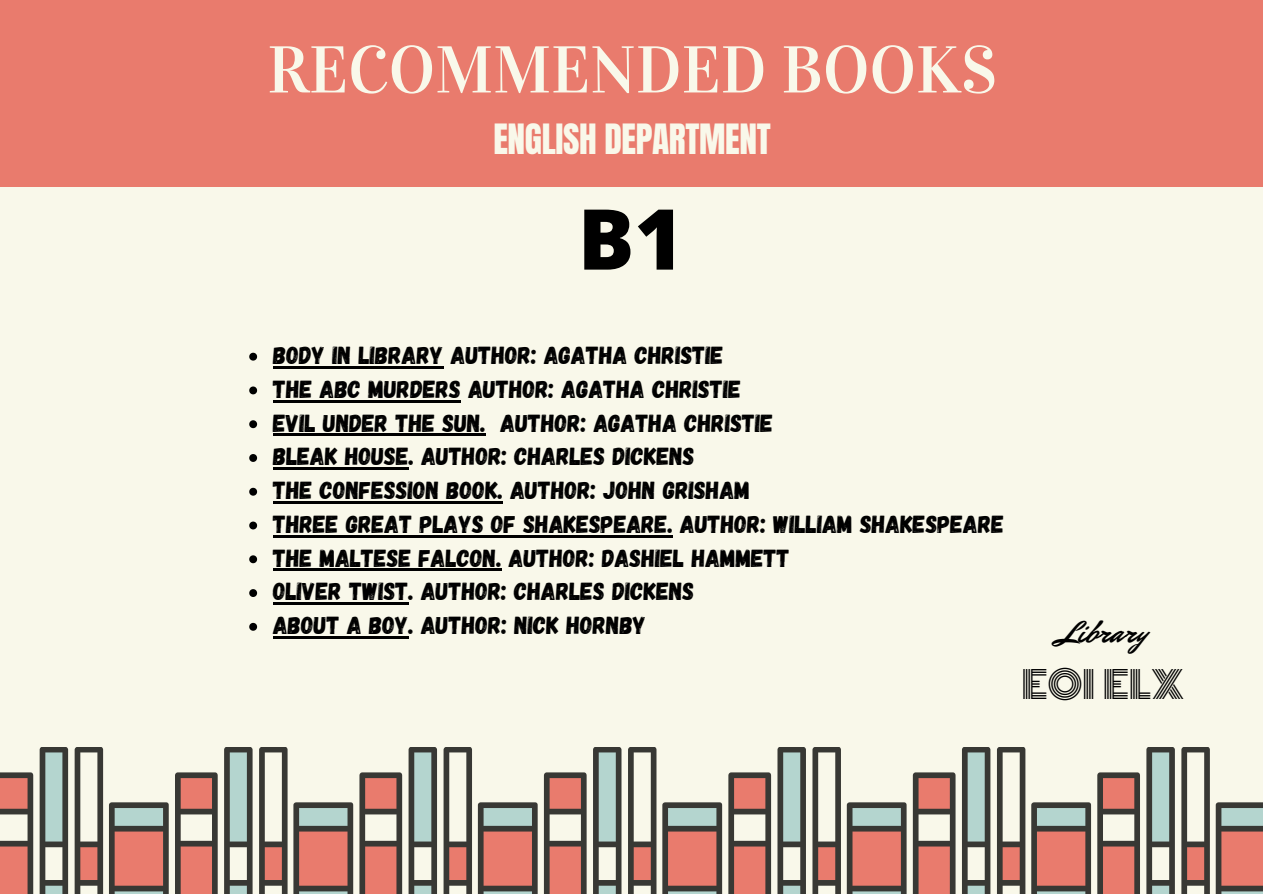
<style>
.page{position:relative;width:1263px;height:894px;background:#fff}
.page>*{position:absolute;margin:0;border:0;box-sizing:border-box;transform-origin:0 0}
.t1{font:800 84px "Open Sans";color:#000}
.t2{font:66.15px "Vidaloka";color:#f9f8ea}
.t3{font:37.05px "Monoton";color:#000}
.t4{font:35.4px "Anton";letter-spacing:-.01em;color:#f9f8ea}
.t5{font:31.65px "Mr Dafoe";color:#000}
.t6{font:24.6px "Gagalin";color:#000}
</style>
<div class="page">
<div style="left:0;top:0;width:1263px;height:893px;background:#f9f8ea"></div>
<div style="left:0;top:0;width:1263px;height:187px;background:#e97b6d"></div>
<svg style="left:0;top:747px;width:1263px;height:146px"></svg>
<svg style="left:249px;top:352px;width:8px;height:8px"></svg>
<hr style="left:273px;top:366px;width:170px;height:2px;background:#000">
<svg style="left:249px;top:386px;width:8px;height:8px"></svg>
<hr style="left:273px;top:400px;width:188px;height:2px;background:#000">
<svg style="left:249px;top:420px;width:8px;height:8px"></svg>
<hr style="left:273px;top:433px;width:213px;height:3px;background:#000">
<svg style="left:249px;top:454px;width:8px;height:8px"></svg>
<hr style="left:273px;top:467px;width:136px;height:2px;background:#000">
<svg style="left:249px;top:487px;width:8px;height:8px"></svg>
<hr style="left:273px;top:501px;width:230px;height:2px;background:#000">
<svg style="left:249px;top:521px;width:8px;height:8px"></svg>
<hr style="left:273px;top:535px;width:400px;height:2px;background:#000">
<svg style="left:249px;top:555px;width:8px;height:8px"></svg>
<hr style="left:273px;top:568px;width:228px;height:3px;background:#000">
<svg style="left:249px;top:589px;width:8px;height:7px"></svg>
<hr style="left:273px;top:602px;width:135px;height:2px;background:#000">
<svg style="left:249px;top:622px;width:8px;height:8px"></svg>
<hr style="left:273px;top:636px;width:136px;height:2px;background:#000">
<p class="t2" style="left:267px;top:30px;width:731px">RECOMMENDED BOOKS</p>
<p class="t4" style="left:493px;top:114px;width:279px">ENGLISH DEPARTMENT</p>
<p class="t1" style="left:578px;top:180px;width:107px">B1</p>
<p class="t6" style="left:273px;top:339px;width:452px">BODY IN LIBRARY AUTHOR: AGATHA CHRISTIE</p>
<p class="t6" style="left:273px;top:373px;width:469px">THE ABC MURDERS AUTHOR: AGATHA CHRISTIE</p>
<p class="t6" style="left:273px;top:406px;width:502px">EVIL UNDER THE SUN. AUTHOR: AGATHA CHRISTIE</p>
<p class="t6" style="left:273px;top:440px;width:423px">BLEAK HOUSE. AUTHOR: CHARLES DICKENS</p>
<p class="t6" style="left:273px;top:474px;width:478px">THE CONFESSION BOOK. AUTHOR: JOHN GRISHAM</p>
<p class="t6" style="left:273px;top:508px;width:733px">THREE GREAT PLAYS OF SHAKESPEARE. AUTHOR: WILLIAM SHAKESPEARE</p>
<p class="t6" style="left:273px;top:541px;width:518px">THE MALTESE FALCON. AUTHOR: DASHIEL HAMMETT</p>
<p class="t6" style="left:273px;top:575px;width:423px">OLIVER TWIST. AUTHOR: CHARLES DICKENS</p>
<p class="t6" style="left:273px;top:609px;width:375px">ABOUT A BOY. AUTHOR: NICK HORNBY</p>
<p class="t5" style="left:1059px;top:610px;width:90px">Library</p>
<p class="t3" style="left:1022px;top:655px;width:164px">EOI ELX</p>
</div>
